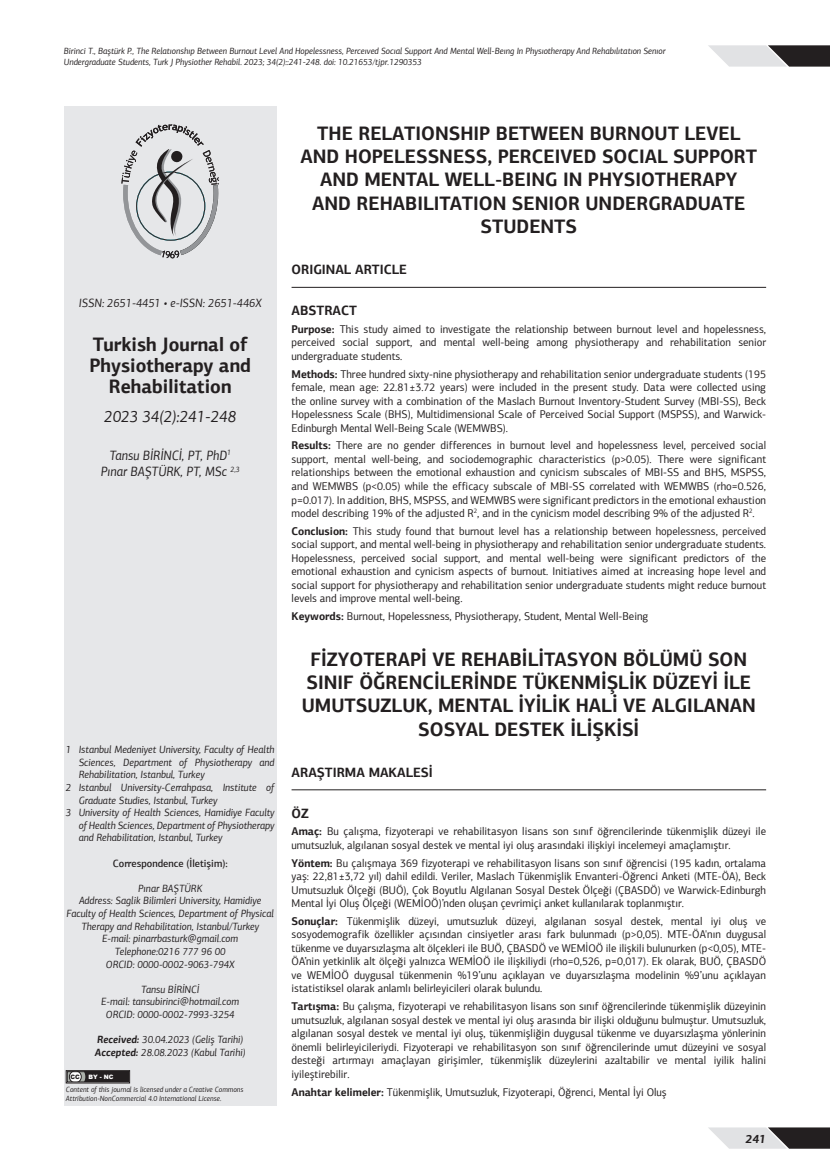
<style>
.page{position:relative;width:830px;height:1170px;background:#fff}
.page>*{position:absolute;margin:0;border:0;box-sizing:border-box;transform-origin:0 0}
.t1{font:700 19.5px/23.4px "PF Agora Sans Pro";color:#231f20;text-align:center;scale:.95 1}
.t2{font:italic 16.5px "PF Agora Sans Pro";color:#231f20;scale:.95 1}
.t3{font:700 13.5px "PF Agora Sans Pro";color:#231f20;scale:.95 1}
.t4{font:italic 13.5px/16.5px "PF Agora Sans Pro";color:#231f20;text-align:center;scale:.92 1}
.t5{font:italic 12px "PF Agora Sans Pro";color:#231f20;scale:.95 1}
.t6{font:italic 700 12px "PF Agora Sans Pro";color:#231f20}
.t7{font:11.25px/13.5px "PF Agora Sans Pro";color:#231f20;text-align:justify;scale:.95 1}
.t8{font:italic 10.5px/12.6px "PF Agora Sans Pro";color:#231f20;text-align:center;scale:.95 1}
.t9{font:500 10.5px "PF Agora Sans Pro";color:#231f20;scale:.95 1}
.t10{font:italic 9px/10.8px "PF Agora Sans Pro";color:#231f20;scale:.95 1}
.t11{font:italic 7.5px/9px "PF Agora Sans Pro";color:#231f20;scale:.95 1}
.t12{font:900 6px "Arial";color:#fff}
.t13{font:900 6px "Arial";color:#231f20}
.s1{font-weight:700}
</style>
<div class="page">
<svg style="left:708px;top:45px;width:121px;height:22px;background:#989798"></svg>
<svg style="left:708px;top:1127px;width:121px;height:21px;background:#969596"></svg>
<div style="left:64px;top:106px;width:212px;height:1000px;background:#e6e7e9"></div>
<hr style="left:291px;top:287px;width:474px;height:1px;background:#231f20">
<hr style="left:291px;top:789px;width:474px;height:1px;background:#231f20">
<svg style="left:121px;top:124px;width:98px;height:135px"></svg>
<div style="left:66px;top:1070px;width:64px;height:13px;border:1px solid #231f20"></div>
<div style="left:67px;top:1071px;width:61px;height:10px;background:#231f20"></div>
<svg style="left:69px;top:1073px;width:16px;height:6px"></svg>
<div style="left:67px;top:1071px;width:62px;height:10px;border:1px solid #231f20"></div>
<p class="t10" style="left:64px;top:45px;width:634px">Birinci T., Baştürk P., The Relatıonshıp Between Burnout Level And Hopelessness, Perceıved Socıal Support And Mental Well-Beıng In Physıotherapy And Rehabılıtatıon Senıor<br>Undergraduate Students, Turk J Physiother Rehabil. 2023; 34(2)::241-248. doi: 10.21653/tjpr.1290353</p>
<p class="t5" style="left:79px;top:295px;width:194px">ISSN: 2651-4451 • e-ISSN: 2651-446X</p>
<h1 class="t1" style="left:89px;top:333px;width:171px;line-height:21px">Turkish Journal of<br>Physiotherapy and<br>Rehabilitation</h1>
<h2 class="t2" style="left:104px;top:407px;width:140px">2023 34(2):241-248</h2>
<p class="t4" style="left:101px;top:447px;width:153px">Tansu BİRİNCİ, PT, PhD<sup>1<br></sup>Pınar BAŞTÜRK, PT, MSc <sup>2,3</sup></p>
<p class="t8" style="left:66px;top:743px;width:221px">1 Istanbul Medeniyet University, Faculty of Health</p>
<p class="t8" style="left:79px;top:755px;width:207px">Sciences, Department of Physiotherapy and</p>
<p class="t8" style="left:79px;top:768px;width:134px">Rehabilitation, Istanbul, Turkey</p>
<p class="t8" style="left:66px;top:781px;width:221px">2 Istanbul University-Cerrahpasa, Institute of</p>
<p class="t8" style="left:79px;top:793px;width:147px">Graduate Studies, Istanbul, Turkey</p>
<p class="t8" style="left:66px;top:806px;width:221px">3 University of Health Sciences, Hamidiye Faculty</p>
<p class="t8" style="left:79px;top:818px;width:207px">of Health Sciences, Department of Physiotherapy</p>
<p class="t8" style="left:79px;top:831px;width:153px">and Rehabilitation, Istanbul, Turkey</p>
<p class="t9" style="left:113px;top:856px;width:122px">Correspondence (İletişim):</p>
<p class="t8" style="left:66px;top:881px;width:220px">Pınar BAŞTÜRK<br>Address: Saglik Bilimleri University, Hamidiye Faculty of Health Sciences, Department of Physical Therapy and Rehabilitation, Istanbul/Turkey E-mail: pinarrbasturk@gmail.com<br>Telephone:0216 777 96 00<br>ORCID: 0000-0002-9063-794X</p>
<p class="t8" style="left:101px;top:982px;width:147px">Tansu BİRİNCİ<br>E-mail: tansubirinci@hotmail.com<br>ORCID: 0000-0002-7993-3254</p>
<p class="t8" style="left:95px;top:1033px;width:160px;text-align:left"><span class="s1">Received:</span> 30.04.2023 (Geliş Tarihi)<br><span class="s1">Accepted:</span> 28.08.2023 (Kabul Tarihi)</p>
<p class="t13" style="left:71px;top:1072px;width:11px">CC</p>
<p class="t12" style="left:88px;top:1072px;width:26px">BY - NC</p>
<p class="t11" style="left:66px;top:1085px;width:188px">Content of this journal is licensed under a Creative Commons<br>Attribution-NonCommercial 4.0 International License.</p>
<h1 class="t1" style="left:300px;top:121px;width:482px">THE RELATIONSHIP BETWEEN BURNOUT LEVEL AND HOPELESSNESS, PERCEIVED SOCIAL SUPPORT AND MENTAL WELL-BEING IN PHYSIOTHERAPY AND REHABILITATION SENIOR UNDERGRADUATE STUDENTS</h1>
<p class="t3" style="left:291px;top:261px;width:123px">ORIGINAL ARTICLE</p>
<p class="t3" style="left:291px;top:302px;width:70px">ABSTRACT</p>
<p class="t7" style="left:291px;top:322px;width:501px"><span class="s1">Purpose:</span> This study aimed to investigate the relationship between burnout level and hopelessness, perceived social support, and mental well-being among physiotherapy and rehabilitation senior undergraduate students.</p>
<p class="t7" style="left:291px;top:367px;width:501px"><span class="s1">Methods:</span> Three hundred sixty-nine physiotherapy and rehabilitation senior undergraduate students (195 female, mean age: 22.81±3.72 years) were included in the present study. Data were collected using the online survey with a combination of the Maslach Burnout Inventory-Student Survey (MBI-SS), Beck Hopelessness Scale (BHS), Multidimensional Scale of Perceived Social Support (MSPSS), and Warwick-Edinburgh Mental Well-Being Scale (WEMWBS).</p>
<p class="t7" style="left:291px;top:439px;width:501px"><span class="s1">Results:</span> There are no gender differences in burnout level and hopelessness level, perceived social support, mental well-being, and sociodemographic characteristics (p&gt;0.05). There were significant relationships between the emotional exhaustion and cynicism subscales of MBI-SS and BHS, MSPSS, and WEMWBS (p&lt;0.05) while the efficacy subscale of MBI-SS correlated with WEMWBS (rho=0.526, p=0.017). In addition, BHS, MSPSS, and WEMWBS were significant predictors in the emotional exhaustion model describing 19% of the adjusted R<sup>2</sup>, and in the cynicism model describing 9% of the adjusted R<sup>2</sup>.</p>
<p class="t7" style="left:291px;top:524px;width:501px"><span class="s1">Conclusion:</span> This study found that burnout level has a relationship between hopelessness, perceived social support, and mental well-being in physiotherapy and rehabilitation senior undergraduate students.<br>Hopelessness, perceived social support, and mental well-being were significant predictors of the emotional exhaustion and cynicism aspects of burnout. Initiatives aimed at increasing hope level and social support for physiotherapy and rehabilitation senior undergraduate students might reduce burnout levels and improve mental well-being.</p>
<p class="t7" style="left:291px;top:609px;width:377px"><span class="s1">Keywords:</span> Burnout, Hopelessness, Physiotherapy, Student, Mental Well-Being</p>
<h1 class="t1" style="left:301px;top:647px;width:479px">FİZYOTERAPİ VE REHABİLİTASYON BÖLÜMÜ SON SINIF ÖĞRENCİLERİNDE TÜKENMİŞLİK DÜZEYİ İLE UMUTSUZLUK, MENTAL İYİLİK HALİ VE ALGILANAN SOSYAL DESTEK İLİŞKİSİ</h1>
<p class="t3" style="left:291px;top:763px;width:150px">ARAŞTIRMA MAKALESİ</p>
<p class="t3" style="left:291px;top:804px;width:20px">ÖZ</p>
<p class="t7" style="left:291px;top:824px;width:501px"><span class="s1">Amaç:</span> Bu çalışma, fizyoterapi ve rehabilitasyon lisans son sınıf öğrencilerinde tükenmişlik düzeyi ile umutsuzluk, algılanan sosyal destek ve mental iyi oluş arasındaki ilişkiyi incelemeyi amaçlamıştır.</p>
<p class="t7" style="left:291px;top:856px;width:501px"><span class="s1">Yöntem:</span> Bu çalışmaya 369 fizyoterapi ve rehabilitasyon lisans son sınıf öğrencisi (195 kadın, ortalama yaş: 22,81±3,72 yıl) dahil edildi. Veriler, Maslach Tükenmişlik Envanteri-Öğrenci Anketi (MTE-ÖA), Beck Umutsuzluk Ölçeği (BUÖ), Çok Boyutlu Algılanan Sosyal Destek Ölçeği (ÇBASDÖ) ve Warwick-Edinburgh Mental İyi Oluş Ölçeği (WEMİOÖ)’nden oluşan çevrimiçi anket kullanılarak toplanmıştır.</p>
<p class="t7" style="left:291px;top:914px;width:501px"><span class="s1">Sonuçlar:</span> Tükenmişlik düzeyi, umutsuzluk düzeyi, algılanan sosyal destek, mental iyi oluş ve sosyodemografik özellikler açısından cinsiyetler arası fark bulunmadı (p&gt;0,05). MTE-ÖA'nın duygusal tükenme ve duyarsızlaşma alt ölçekleri ile BUÖ, ÇBASDÖ ve WEMİOÖ ile ilişkili bulunurken (p&lt;0,05), MTE-ÖA’nin yetkinlik alt ölçeği yalnızca WEMİOÖ ile ilişkiliydi (rho=0,526, p=0,017). Ek olarak, BUÖ, ÇBASDÖ ve WEMİOÖ duygusal tükenmenin %19’unu açıklayan ve duyarsızlaşma modelinin %9’unu açıklayan istatistiksel olarak anlamlı belirleyicileri olarak bulundu.</p>
<p class="t7" style="left:291px;top:999px;width:501px"><span class="s1">Tartışma:</span> Bu çalışma, fizyoterapi ve rehabilitasyon lisans son sınıf öğrencilerinde tükenmişlik düzeyinin umutsuzluk, algılanan sosyal destek ve mental iyi oluş arasında bir ilişki olduğunu bulmuştur. Umutsuzluk, algılanan sosyal destek ve mental iyi oluş, tükenmişliğin duygusal tükenme ve duyarsızlaşma yönlerinin önemli belirleyicileriydi. Fizyoterapi ve rehabilitasyon son sınıf öğrencilerinde umut düzeyini ve sosyal desteği artırmayı amaçlayan girişimler, tükenmişlik düzeylerini azaltabilir ve mental iyilik halini iyileştirebilir.</p>
<p class="t7" style="left:291px;top:1084px;width:396px"><span class="s1">Anahtar kelimeler:</span> Tükenmişlik, Umutsuzluk, Fizyoterapi, Öğrenci, Mental İyi Oluş</p>
<p class="t6" style="left:745px;top:1130px;width:22px">241</p>
</div>
